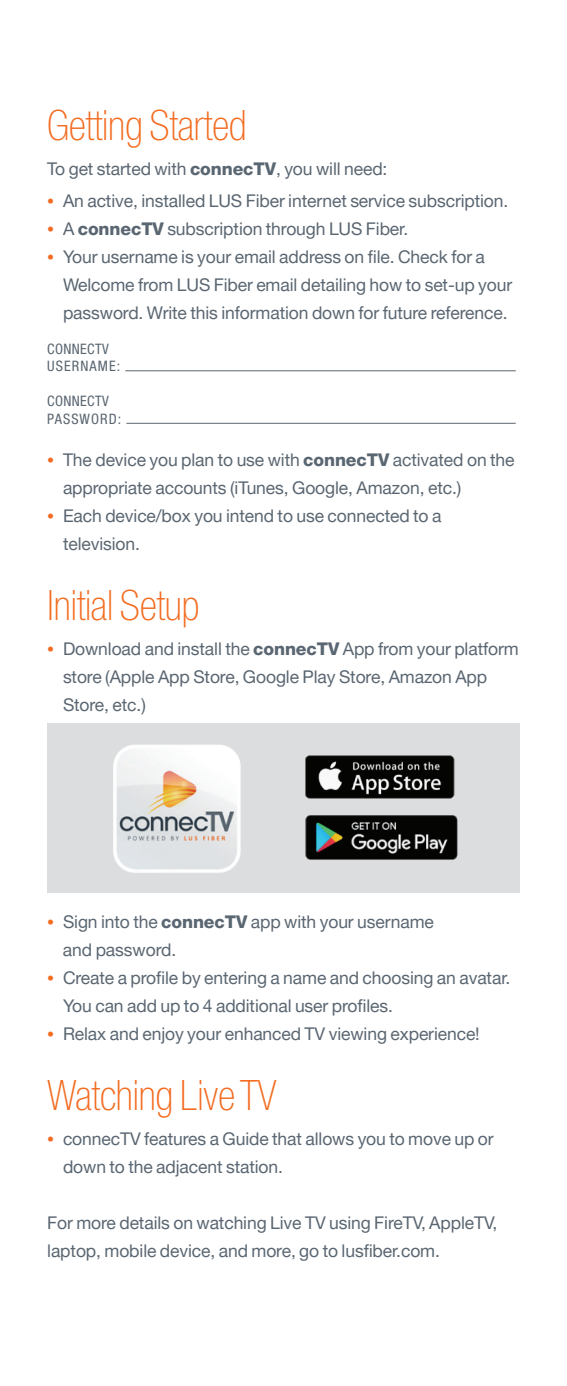
<style>
.page{position:relative;width:567px;height:1386px;background:#fff}
.page>*{position:absolute;margin:0;border:0;box-sizing:border-box;transform-origin:0 0}
.t1{font:100 condensed 42px "Helvetica Neue LT Std";letter-spacing:-.005em;color:#f36c21}
.t2{font:17.5px/28px "Helvetica Neue LT Pro";letter-spacing:-.005em;color:#5a6671}
.t3{font:condensed 14.35px/17.5px "Helvetica Neue LT Std";letter-spacing:.05em;color:#5a6671}
.t4{font:condensed 14.35px/17.5px "Helvetica Neue LT Std";letter-spacing:.03em;color:#5a6671}
.s1{font-weight:800}
.s2{font-style:italic;font-size:14px;color:#f36c21}
</style>
<div class="page">
<hr style="left:125px;top:370px;width:391px;height:1px;background:#5a6671">
<hr style="left:126px;top:423px;width:390px;height:1px;background:#5a6671">
<div style="left:47px;top:724px;width:473px;height:169px;background:#dbddde"></div>
<img style="left:305px;top:755px;width:149px;height:44px">
<img style="left:305px;top:815px;width:152px;height:45px">
<img style="left:113px;top:744px;width:128px;height:129px">
<h1 class="t1" style="left:47px;top:102px;width:201px">Getting Started</h1>
<p class="t2" style="left:47px;top:155px;width:342px">To get started with <span class="s1">connecTV</span>, you will need:</p>
<p class="t2" style="left:47px;top:186px;width:463px"><span class="s2">•</span> An active, installed LUS Fiber internet service subscription.</p>
<p class="t2" style="left:47px;top:214px;width:362px"><span class="s2">•</span> A <span class="s1">connecTV</span> subscription through LUS Fiber.</p>
<p class="t2" style="left:63px;top:242px;width:451px;text-indent:-16px"><span class="s2">•</span> Your username is your email address on file. Check for a<br>Welcome from LUS Fiber email detailing how to set-up your password. Write this information down for future reference.</p>
<p class="t3" style="left:47px;top:340px;width:75px">CONNECTV<br>USERNAME:</p>
<p class="t4" style="left:47px;top:392px;width:76px">CONNECTV<br>PASSWORD:</p>
<p class="t2" style="left:63px;top:445px;width:453px;text-indent:-16px"><span class="s2">•</span> The device you plan to use with <span class="s1">connecTV</span> activated on the appropriate accounts (iTunes, Google, Amazon, etc.)</p>
<p class="t2" style="left:63px;top:501px;width:380px;text-indent:-16px"><span class="s2">•</span> Each device/box you intend to use connected to a television.</p>
<h1 class="t1" style="left:47px;top:581px;width:154px">Initial Setup</h1>
<p class="t2" style="left:63px;top:634px;width:457px;text-indent:-16px"><span class="s2">•</span> Download and install the <span class="s1">connecTV</span> App from your platform store (Apple App Store, Google Play Store, Amazon App<br>Store, etc.)</p>
<p class="t2" style="left:63px;top:908px;width:372px;text-indent:-16px"><span class="s2">•</span> Sign into the <span class="s1">connecTV</span> app with your username and password.</p>
<p class="t2" style="left:63px;top:964px;width:449px;text-indent:-16px"><span class="s2">•</span> Create a profile by entering a name and choosing an avatar.<br>You can add up to 4 additional user profiles.</p>
<p class="t2" style="left:47px;top:1020px;width:434px"><span class="s2">•</span> Relax and enjoy your enhanced TV viewing experience!</p>
<h1 class="t1" style="left:47px;top:1072px;width:231px">Watching Live TV</h1>
<p class="t2" style="left:63px;top:1125px;width:432px;text-indent:-16px"><span class="s2">•</span> connecTV features a Guide that allows you to move up or down to the adjacent station.</p>
<p class="t2" style="left:47px;top:1209px;width:452px">For more details on watching Live TV using FireTV, AppleTV, laptop, mobile device, and more, go to lusfiber.com.</p>
</div>
